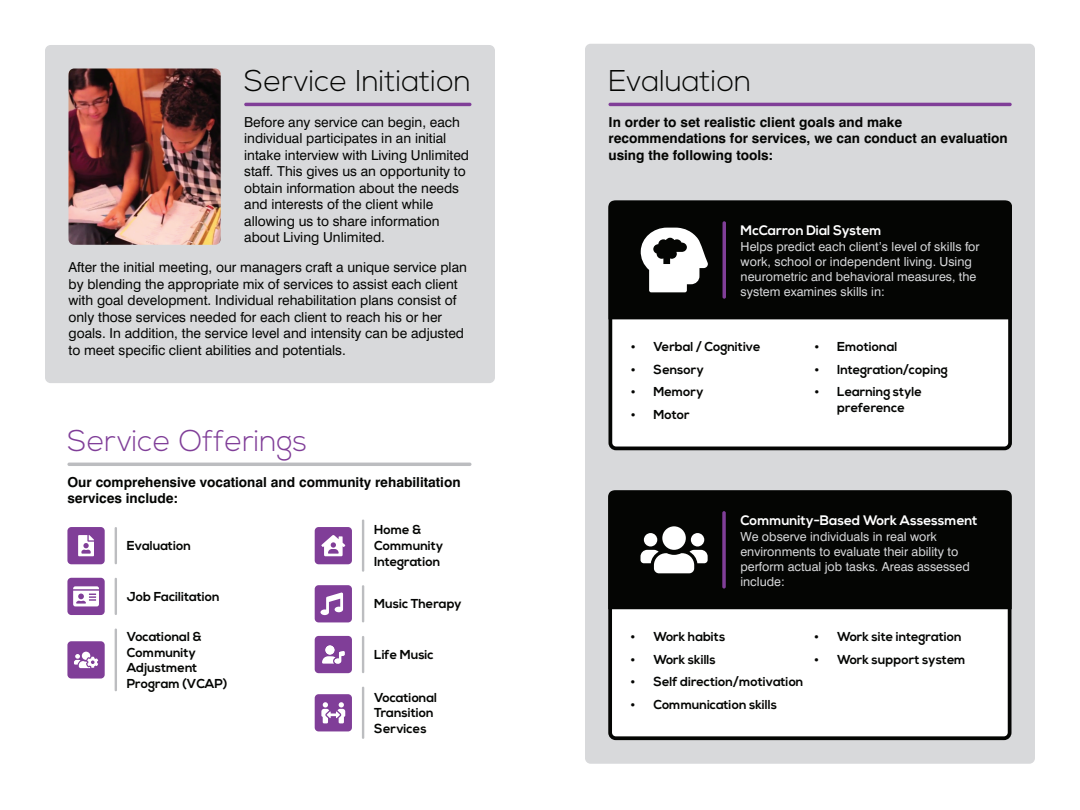
<style>
.page{position:relative;width:1080px;height:810px;background:#fff}
.page>*{position:absolute;margin:0;border:0;box-sizing:border-box;transform-origin:0 0}
.t1{font:300 30px "Nexa";color:#040503}
.t2{font:300 30px "Nexa";color:#803e98}
.t3{font:13.75px/16.5px "Swiss 721 BT";color:#040503}
.t4{font:700 13.75px/16.5px "Swiss 721 BT";color:#040503}
.t5{font:700 13.75px "Nexa";color:#fff}
.t6{font:700 13px/15.5px "Nexa";color:#040503}
.t7{font:12.5px/15px "Swiss 721 BT";color:#d8d9db}
</style>
<div class="page">
<div style="left:45px;top:45px;width:450px;height:338px;background:#d8d9db;border-radius:6px"></div>
<div style="left:67px;top:527px;width:38px;height:37px;background:#803e98;border-radius:4px"></div>
<div style="left:315px;top:527px;width:37px;height:37px;background:#803e98;border-radius:4px"></div>
<div style="left:315px;top:694px;width:37px;height:37px;background:#803e98;border-radius:4px"></div>
<div style="left:67px;top:578px;width:38px;height:37px;background:#803e98;border-radius:4px"></div>
<div style="left:67px;top:641px;width:38px;height:38px;background:#803e98;border-radius:4px"></div>
<div style="left:315px;top:585px;width:37px;height:37px;background:#803e98;border-radius:4px"></div>
<div style="left:315px;top:636px;width:37px;height:37px;background:#803e98;border-radius:4px"></div>
<hr style="left:244px;top:103px;width:228px;height:3px;background:#803e98;border-radius:2px">
<hr style="left:67px;top:463px;width:405px;height:3px;background:#bcbdc0;border-radius:2px">
<hr style="left:115px;top:527px;width:2px;height:37px;background:#bcbdc0">
<hr style="left:115px;top:578px;width:2px;height:37px;background:#bcbdc0">
<hr style="left:115px;top:629px;width:2px;height:62px;background:#bcbdc0">
<hr style="left:362px;top:585px;width:2px;height:37px;background:#bcbdc0">
<hr style="left:362px;top:636px;width:2px;height:37px;background:#bcbdc0">
<svg style="left:320px;top:592px;width:23px;height:23px"></svg>
<svg style="left:78px;top:535px;width:16px;height:21px"></svg>
<svg style="left:74px;top:652px;width:24px;height:16px"></svg>
<svg style="left:73px;top:586px;width:26px;height:20px"></svg>
<svg style="left:321px;top:535px;width:24px;height:21px"></svg>
<img style="left:68px;top:68px;width:153px;height:177px">
<hr style="left:362px;top:519px;width:2px;height:53px;background:#bcbdc0">
<hr style="left:362px;top:687px;width:2px;height:52px;background:#bcbdc0">
<div style="left:585px;top:44px;width:450px;height:720px;background:#d8d9db;border-radius:6px"></div>
<hr style="left:608px;top:103px;width:404px;height:3px;background:#803e98;border-radius:2px">
<div style="left:610px;top:202px;width:400px;height:246px;background:#fff;border-radius:6px"></div>
<div style="left:608px;top:201px;width:404px;height:249px;border:4px solid #040503;border-radius:6px"></div>
<div style="left:610px;top:492px;width:400px;height:246px;background:#fff;border-radius:6px"></div>
<div style="left:608px;top:490px;width:404px;height:250px;border:4px solid #040503;border-radius:6px"></div>
<div style="left:608px;top:201px;width:404px;height:118px;background:#040503"></div>
<div style="left:608px;top:490px;width:404px;height:119px;background:#040503"></div>
<hr style="left:723px;top:221px;width:3px;height:78px;background:#803e98;border-radius:2px">
<svg style="left:722px;top:511px;width:4px;height:78px"></svg>
<svg style="left:640px;top:228px;width:68px;height:64px"></svg>
<svg style="left:641px;top:526px;width:67px;height:47px"></svg>
<div style="left:325px;top:645px;width:9px;height:10px;background:#fff;border-radius:50%"></div>
<svg style="left:322px;top:651px;width:23px;height:13px"></svg>
<svg style="left:321px;top:702px;width:24px;height:21px"></svg>
<p class="t1" style="left:244px;top:63px;width:228px">Service Initiation</p>
<p class="t3" style="left:244px;top:114px;width:226px">Before any service can begin, each individual participates in an initial intake interview with Living Unlimited staff. This gives us an opportunity to obtain information about the needs and interests of the client while allowing us to share information about Living Unlimited.</p>
<p class="t3" style="left:68px;top:259px;width:400px">After the initial meeting, our managers craft a unique service plan by blending the appropriate mix of services to assist each client with goal development. Individual rehabilitation plans consist of only those services needed for each client to reach his or her goals. In addition, the service level and intensity can be adjusted to meet specific client abilities and potentials.</p>
<p class="t2" style="left:67px;top:423px;width:241px">Service Offerings</p>
<p class="t4" style="left:67px;top:474px;width:395px">Our comprehensive vocational and community rehabilitation</p>
<p class="t4" style="left:67px;top:490px;width:112px">services include:</p>
<p class="t6" style="left:127px;top:538px;width:66px">Evaluation</p>
<p class="t6" style="left:374px;top:523px;width:49px">Home &amp;</p>
<p class="t6" style="left:374px;top:538px;width:70px">Community<br>Integration</p>
<p class="t6" style="left:127px;top:589px;width:94px">Job Facilitation</p>
<p class="t6" style="left:127px;top:629px;width:76px">Vocational &amp;<br>Community</p>
<p class="t6" style="left:127px;top:660px;width:102px">Adjustment<br>Program (VCAP)</p>
<p class="t6" style="left:374px;top:597px;width:89px">Music Therapy</p>
<p class="t6" style="left:374px;top:647px;width:61px">Life Music</p>
<p class="t6" style="left:374px;top:690px;width:64px">Vocational<br>Transition<br>Services</p>
<p class="t1" style="left:608px;top:63px;width:144px">Evaluation</p>
<p class="t4" style="left:608px;top:114px;width:401px">In order to set realistic client goals and make recommendations for services, we can conduct an evaluation using the following tools:</p>
<p class="t5" style="left:741px;top:222px;width:142px">McCarron Dial System</p>
<p class="t7" style="left:741px;top:239px;width:241px">Helps predict each client’s level of skills for work, school or independent living. Using neurometric and behavioral measures, the system examines skills in:</p>
<p class="t6" style="left:631px;top:340px;width:131px">• Verbal / Cognitive</p>
<p class="t6" style="left:631px;top:362px;width:74px">• Sensory</p>
<p class="t6" style="left:631px;top:385px;width:74px">• Memory</p>
<p class="t6" style="left:631px;top:407px;width:60px">• Motor</p>
<p class="t6" style="left:815px;top:340px;width:84px">• Emotional</p>
<p class="t6" style="left:815px;top:362px;width:135px">• Integration/coping</p>
<p class="t6" style="left:815px;top:385px;width:109px;text-align:center">• Learning style preference</p>
<p class="t5" style="left:740px;top:512px;width:239px">Community-Based Work Assessment</p>
<p class="t7" style="left:740px;top:529px;width:231px">We observe individuals in real work environments to evaluate their ability to perform actual job tasks. Areas assessed include:</p>
<p class="t6" style="left:631px;top:629px;width:96px">• Work habits</p>
<p class="t6" style="left:631px;top:652px;width:86px">• Work skills</p>
<p class="t6" style="left:631px;top:674px;width:174px">• Self direction/motivation</p>
<p class="t6" style="left:631px;top:697px;width:148px">• Communication skills</p>
<p class="t6" style="left:815px;top:629px;width:149px">• Work site integration</p>
<p class="t6" style="left:815px;top:652px;width:153px">• Work support system</p>
</div>
